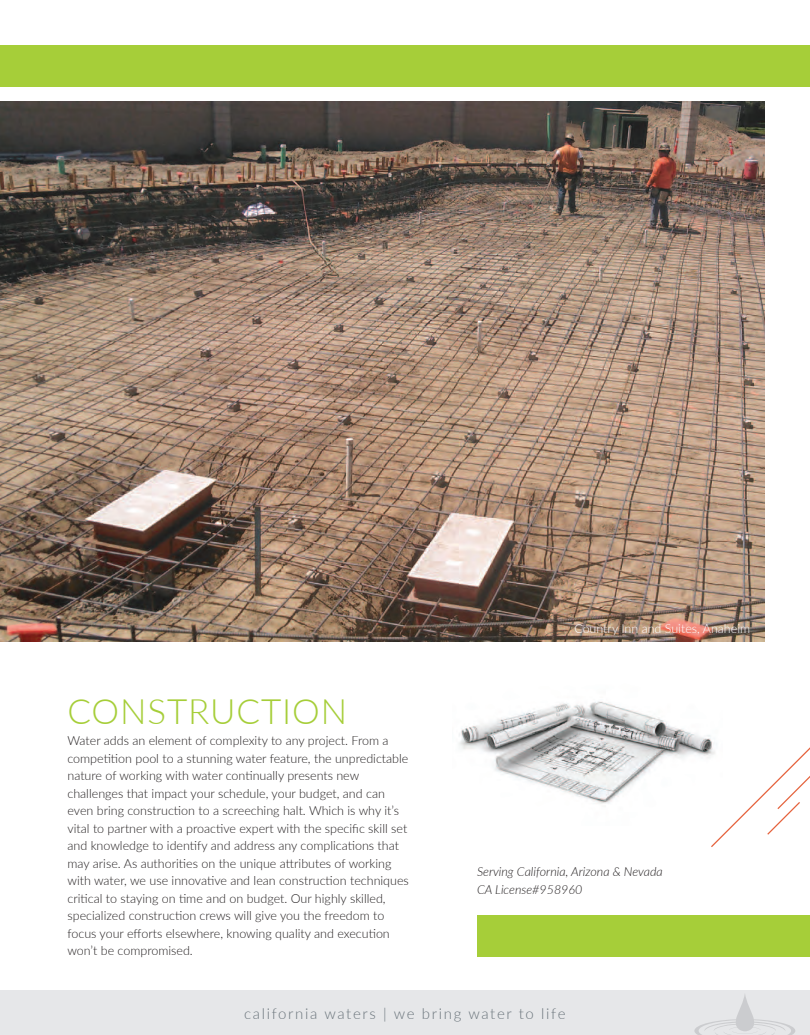
<style>
.page{position:relative;width:810px;height:1035px;background:#fff}
.page>*{position:absolute;margin:0;border:0;box-sizing:border-box;transform-origin:0 0}
.t1{font:300 35px "Lato";letter-spacing:.025em;color:#a6ce39}
.t2{font:300 15px "Lato";letter-spacing:.11em;color:#6a747b}
.t3{font:300 12.5px/17.5px "Lato";color:#231f20}
.t4{font:italic 300 12.5px/17.5px "Lato";color:#231f20}
.t5{font:300 12.5px "Lato";color:#fff}
</style>
<div class="page">
<div style="left:0;top:990px;width:810px;height:45px;background:#e6e7e9"></div>
<img style="left:0;top:101px;width:765px;height:540px">
<img style="left:459px;top:701px;width:253px;height:103px">
<div style="left:0;top:45px;width:810px;height:41px;background:#a6ce39"></div>
<div style="left:477px;top:915px;width:333px;height:42px;background:#a6ce39"></div>
<svg style="left:694px;top:995px;width:101px;height:40px"></svg>
<svg style="left:711px;top:747px;width:99px;height:100px"></svg>
<h1 class="t1" style="left:68px;top:687px;width:281px">Co nstructio n</h1>
<p class="t3" style="left:67px;top:732px;width:343px">Water adds an element of complexity to any project. From a competition pool to a stunning water feature, the unpredictable nature of working with water continually presents new challenges that impact your schedule, your budget, and can even bring construction to a screeching halt. Which is why it’s vital to partner with a proactive expert with the specific skill set and knowledge to identify and address any complications that may arise. As authorities on the unique attributes of working with water, we use innovative and lean construction techniques critical to staying on time and on budget. Our highly skilled, specialized construction crews will give you the freedom to focus your efforts elsewhere, knowing quality and execution won’t be compromised.</p>
<p class="t5" style="left:574px;top:620px;width:177px">Country Inn and Suites, Anaheim</p>
<p class="t4" style="left:477px;top:863px;width:187px">Serving California, Arizona &amp; Nevada<br>CA License#958960</p>
<p class="t2" style="left:244px;top:1003px;width:323px">california waters | we bring water to life</p>
</div>
